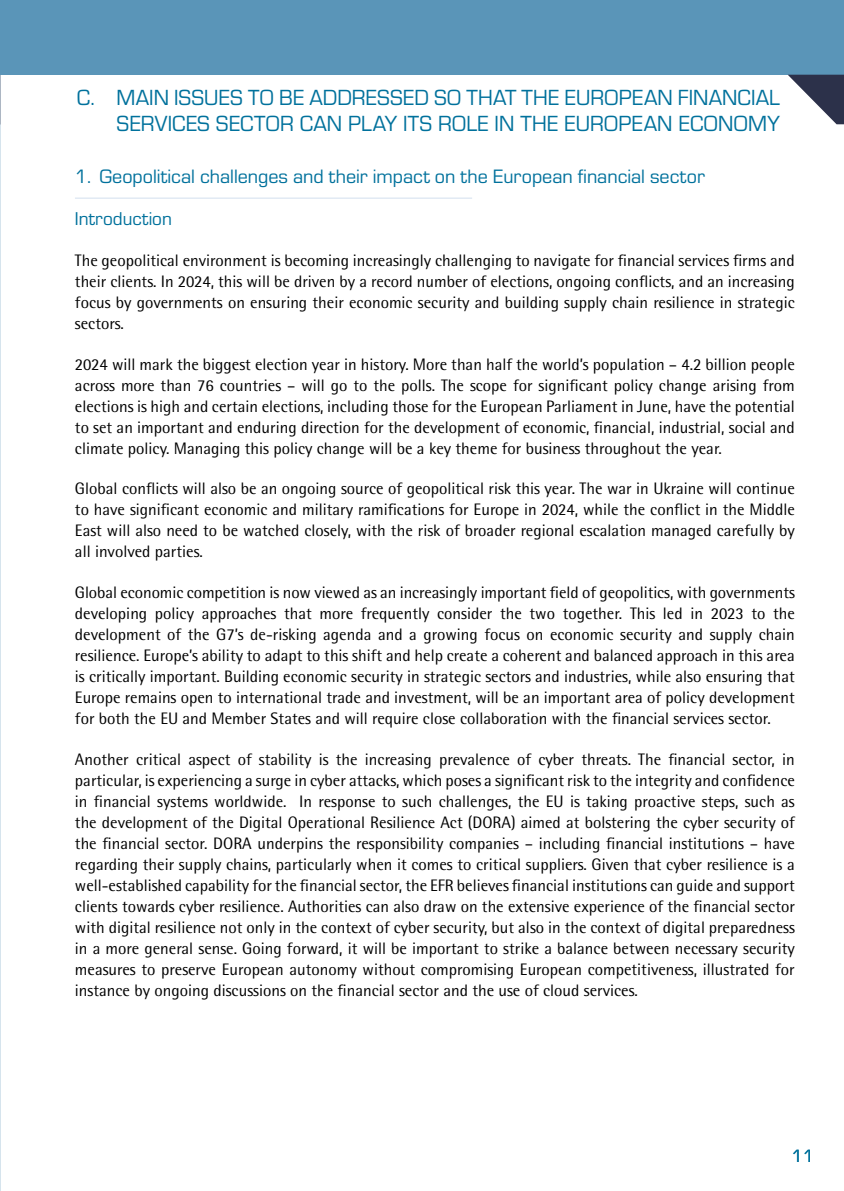
<style>
.page{position:relative;width:844px;height:1191px;background:#fff}
.page>*{position:absolute;margin:0;border:0;box-sizing:border-box;transform-origin:0 0}
.t1{font:22.75px/26.2px "Eurostile";color:#00719c;text-align:right}
.t2{font:20.12px "Eurostile";color:#00719c}
.t3{font:19.25px "Eurostile";color:#00719c}
.t4{font:18.38px "Eurostile";color:#00719c}
.t5{font:16.62px/21px "Rotis Semi Sans Std";color:#000;text-align:justify}
</style>
<div class="page">
<div style="left:0;top:0;width:843px;height:75px;background:#5a95b8"></div>
<svg style="left:788px;top:75px;width:55px;height:49px"></svg>
<hr style="left:75px;top:198px;width:397px;height:1px;background:#d3dfee">
<h1 class="t1" style="left:77px;top:83px;width:704px">C. MAIN ISSUES TO BE ADDRESSED SO THAT THE EUROPEAN FINANCIAL<br>SERVICES SECTOR CAN PLAY ITS ROLE IN THE EUROPEAN ECONOMY</h1>
<p class="t2" style="left:75px;top:162px;width:631px">1. Geopolitical challenges and their impact on the European financial sector</p>
<p class="t3" style="left:75px;top:205px;width:98px">Introduction</p>
<p class="t5" style="left:75px;top:249px;width:721px">The geopolitical environment is becoming increasingly challenging to navigate for financial services firms and their clients. In 2024, this will be driven by a record number of elections, ongoing conflicts, and an increasing focus by governments on ensuring their economic security and building supply chain resilience in strategic sectors.</p>
<p class="t5" style="left:75px;top:353px;width:721px">2024 will mark the biggest election year in history. More than half the world’s population – 4.2 billion people across more than 76 countries – will go to the polls. The scope for significant policy change arising from elections is high and certain elections, including those for the European Parliament in June, have the potential to set an important and enduring direction for the development of economic, financial, industrial, social and climate policy. Managing this policy change will be a key theme for business throughout the year.</p>
<p class="t5" style="left:75px;top:478px;width:721px">Global conflicts will also be an ongoing source of geopolitical risk this year. The war in Ukraine will continue to have significant economic and military ramifications for Europe in 2024, while the conflict in the Middle East will also need to be watched closely, with the risk of broader regional escalation managed carefully by all involved parties.</p>
<p class="t5" style="left:75px;top:582px;width:721px">Global economic competition is now viewed as an increasingly important field of geopolitics, with governments developing policy approaches that more frequently consider the two together. This led in 2023 to the development of the G7’s de-risking agenda and a growing focus on economic security and supply chain resilience. Europe’s ability to adapt to this shift and help create a coherent and balanced approach in this area is critically important. Building economic security in strategic sectors and industries, while also ensuring that Europe remains open to international trade and investment, will be an important area of policy development for both the EU and Member States and will require close collaboration with the financial services sector.</p>
<p class="t5" style="left:75px;top:749px;width:721px">Another critical aspect of stability is the increasing prevalence of cyber threats. The financial sector, in particular, is experiencing a surge in cyber attacks, which poses a significant risk to the integrity and confidence in financial systems worldwide. In response to such challenges, the EU is taking proactive steps, such as the development of the Digital Operational Resilience Act (DORA) aimed at bolstering the cyber security of the financial sector. DORA underpins the responsibility companies – including financial institutions – have regarding their supply chains, particularly when it comes to critical suppliers. Given that cyber resilience is a well-established capability for the financial sector, the EFR believes financial institutions can guide and support clients towards cyber resilience. Authorities can also draw on the extensive experience of the financial sector with digital resilience not only in the context of cyber security, but also in the context of digital preparedness in a more general sense. Going forward, it will be important to strike a balance between necessary security measures to preserve European autonomy without compromising European competitiveness, illustrated for instance by ongoing discussions on the financial sector and the use of cloud services.</p>
<p class="t4" style="left:791px;top:1143px;width:24px">11</p>
</div>
